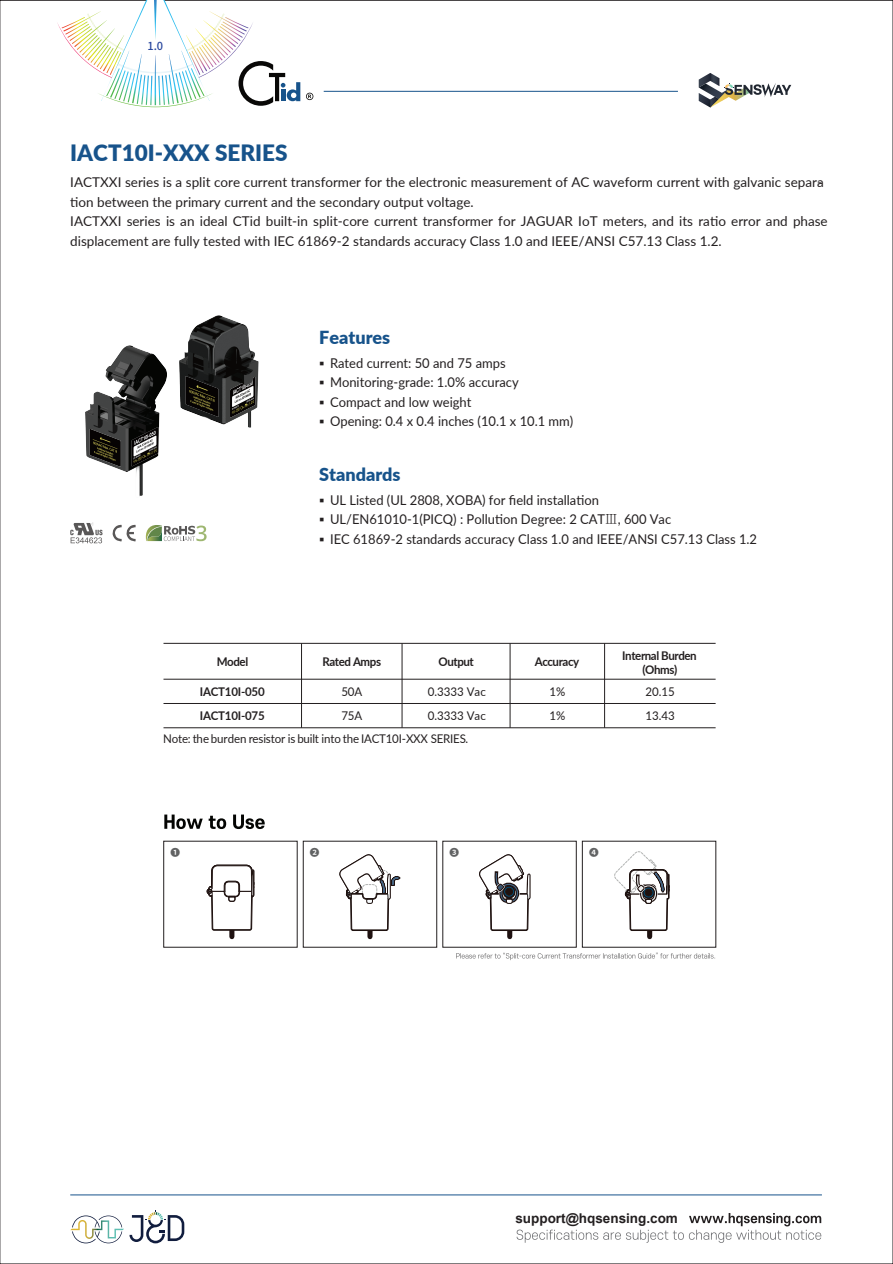
<style>
.page{position:relative;width:893px;height:1264px;background:#fff}
.page>*{position:absolute;margin:0;border:0;box-sizing:border-box;transform-origin:0 0}
.t1{font:900 22.5px "Lato";color:#17538b}
.t2{font:900 18px "Lato";color:#17538b}
.t3{font:13.5px/19.5px "Lato";color:#231f20}
.t4{font:13.5px "Lato";color:#231f20;scale:.96 1}
.t5{font:700 13.5px "Arial";color:#231f20}
.t6{font:12px/24.3px "Lato";letter-spacing:-.015em;color:#231f20;scale:.96 1}
.t7{font:700 12px/14.4px "Lato";letter-spacing:-.035em;color:#231f20;text-align:center;scale:.96 1}
.t8{font:500 11.1px "Noto Sans CJ Kkr";color:#28469d}
.t9{font:700 9.6px "Noto Sans CJ Kkr";color:#616263}
.s1{font-family:"Arial";font-weight:700}
.s2{font-family:"Adobe Myungjo Std";font-weight:500}
</style>
<div class="page">
<hr style="left:324px;top:91px;width:354px;height:1px;background:#17538b">
<svg style="left:544px;top:90px;width:25px;height:2px"></svg>
<hr style="left:163px;top:643px;width:552px;height:1px;background:#231f20">
<hr style="left:163px;top:678px;width:552px;height:1px;background:#231f20">
<hr style="left:163px;top:703px;width:552px;height:1px;background:#231f20">
<hr style="left:163px;top:727px;width:552px;height:1px;background:#231f20">
<hr style="left:301px;top:643px;width:1px;height:84px;background:#231f20">
<hr style="left:402px;top:643px;width:1px;height:84px;background:#231f20">
<hr style="left:510px;top:643px;width:1px;height:84px;background:#231f20">
<hr style="left:604px;top:643px;width:1px;height:84px;background:#231f20">
<hr style="left:70px;top:1194px;width:752px;height:1px;background:#17538b">
<svg style="left:517px;top:1229px;width:110px;height:13px"></svg>
<svg style="left:70px;top:1210px;width:114px;height:33px"></svg>
<svg style="left:164px;top:814px;width:101px;height:15px"></svg>
<div style="left:582px;top:841px;width:134px;height:106px;border:1px solid #231f20"></div>
<svg style="left:463px;top:952px;width:164px;height:8px"></svg>
<svg style="left:317px;top:862px;width:146px;height:334px"></svg>
<svg style="left:205px;top:862px;width:112px;height:334px"></svg>
<svg style="left:337px;top:854px;width:67px;height:82px"></svg>
<svg style="left:479px;top:854px;width:52px;height:82px"></svg>
<svg style="left:627px;top:867px;width:266px;height:396px"></svg>
<svg style="left:628px;top:869px;width:128px;height:394px"></svg>
<svg style="left:614px;top:642px;width:57px;height:294px"></svg>
<svg style="left:112px;top:524px;width:24px;height:18px"></svg>
<svg style="left:70px;top:523px;width:33px;height:20px"></svg>
<svg style="left:145px;top:525px;width:62px;height:16px"></svg>
<svg style="left:57px;top:0;width:243px;height:107px"></svg>
<svg style="left:306px;top:93px;width:7px;height:7px"></svg>
<img style="left:192px;top:315px;width:67px;height:113px">
<img style="left:85px;top:332px;width:144px;height:165px">
<img style="left:182px;top:374px;width:77px;height:46px">
<img style="left:85px;top:424px;width:77px;height:46px">
<svg style="left:699px;top:73px;width:92px;height:34px"></svg>
<p class="t8" style="left:147px;top:40px;width:17px">1.0</p>
<h1 class="t1" style="left:70px;top:135px;width:219px">IACT10I-XXX SERIES</h1>
<p class="t3" style="left:70px;top:172px;width:759px">IACTXXI series is a split core current transformer for the electronic measurement of AC waveform current with galvanic separa&shy;tion between the primary current and the secondary output voltage.<br>IACTXXI series is an ideal CTid built-in split-core current transformer for JAGUAR IoT meters, and its ratio error and phase displacement are fully tested with IEC 61869-2 standards accuracy Class 1.0 and IEEE/ANSI C57.13 Class 1.2.</p>
<h2 class="t2" style="left:319px;top:324px;width:72px">Features</h2>
<p class="t4" style="left:319px;top:353px;width:195px"><span class="s1">▪</span> Rated current: 50 and 75 amps</p>
<p class="t4" style="left:319px;top:372px;width:209px"><span class="s1">▪</span> Monitoring-grade: 1.0% accuracy</p>
<p class="t4" style="left:319px;top:392px;width:160px"><span class="s1">▪</span> Compact and low weight</p>
<p class="t4" style="left:319px;top:411px;width:266px"><span class="s1">▪</span> Opening: 0.4 x 0.4 inches (10.1 x 10.1 mm)</p>
<h2 class="t2" style="left:319px;top:461px;width:83px">Standards</h2>
<p class="t4" style="left:319px;top:490px;width:293px"><span class="s1">▪</span> UL Listed (UL 2808, XOBA) for field installation</p>
<p class="t4" style="left:319px;top:509px;width:368px"><span class="s1">▪</span> UL/EN61010-1(PICQ) : Pollution Degree: 2 CAT <span class="s2">Ⅲ</span>, 600 Vac</p>
<p class="t4" style="left:319px;top:529px;width:457px"><span class="s1">▪</span> IEC 61869-2 standards accuracy Class 1.0 and IEEE/ANSI C57.13 Class 1.2</p>
<p class="t7" style="left:217px;top:653px;width:34px">Model</p>
<p class="t7" style="left:322px;top:653px;width:63px">Rated Amps</p>
<p class="t7" style="left:438px;top:653px;width:38px">Output</p>
<p class="t7" style="left:535px;top:653px;width:48px">Accuracy</p>
<p class="t7" style="left:200px;top:683px;width:69px">IACT10I-050</p>
<p class="t6" style="left:341px;top:678px;width:23px">50A</p>
<p class="t6" style="left:428px;top:678px;width:62px">0.3333 Vac</p>
<p class="t6" style="left:549px;top:678px;width:18px">1%</p>
<p class="t7" style="left:200px;top:707px;width:69px">IACT10I-075</p>
<p class="t6" style="left:341px;top:702px;width:23px">75A</p>
<p class="t6" style="left:428px;top:702px;width:62px">0.3333 Vac</p>
<p class="t6" style="left:549px;top:702px;width:18px">1%</p>
<p class="t6" style="left:163px;top:726px;width:319px">Note: the burden resistor is built into the IACT10I-XXX SERIES.</p>
<p class="t7" style="left:622px;top:647px;width:79px">Internal Burden (Ohms)</p>
<p class="t6" style="left:645px;top:678px;width:32px">20.15<br>13.43</p>
<p class="t9" style="left:170px;top:846px;width:11px">❶</p>
<p class="t9" style="left:310px;top:846px;width:11px">❷</p>
<p class="t9" style="left:449px;top:846px;width:11px">❸</p>
<p class="t9" style="left:589px;top:846px;width:11px">❹</p>
<p class="t5" style="left:515px;top:1208px;width:164px">support@hqsensing.com</p>
</div>
